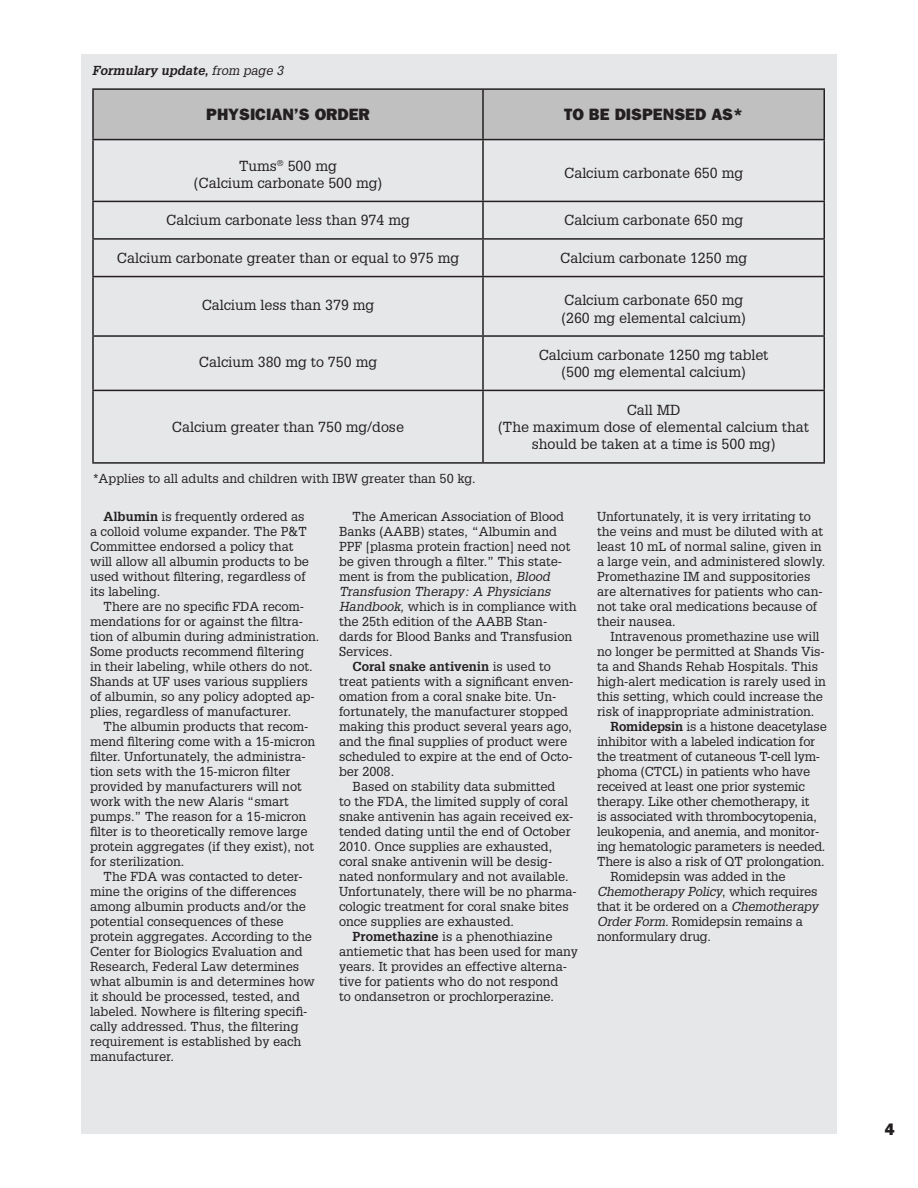
<style>
.page{position:relative;width:918px;height:1188px;background:#fff}
.page>*{position:absolute;margin:0;border:0;box-sizing:border-box;transform-origin:0 0}
.t1{font:16.5px "ITC Franklin Gothic Std Hvy";color:#231f20}
.t2{font:14.25px/17.1px "Glypha";color:#231f20;text-align:center}
.BodyText{font:12.75px/15px "Glypha";color:#231f20}
.BodyText-2{font:italic 700 12.75px "Glypha";color:#231f20}
.s1{font-weight:400}
.s2{font-weight:700}
.s3{font-style:italic}
</style>
<div class="page">
<div style="left:81px;top:54px;width:756px;height:1080px;background:#e6e7e9"></div>
<div style="left:94px;top:90px;width:730px;height:49px;background:#c0c0c0"></div>
<hr style="left:92px;top:90px;width:2px;height:49px;background:#231f20">
<hr style="left:92px;top:88px;width:391px;height:2px;background:#231f20">
<hr style="left:483px;top:88px;width:342px;height:2px;background:#231f20">
<hr style="left:92px;top:140px;width:2px;height:61px;background:#231f20">
<hr style="left:92px;top:202px;width:2px;height:36px;background:#231f20">
<hr style="left:92px;top:240px;width:2px;height:36px;background:#231f20">
<hr style="left:92px;top:277px;width:2px;height:58px;background:#231f20">
<hr style="left:92px;top:337px;width:2px;height:53px;background:#231f20">
<hr style="left:92px;top:139px;width:391px;height:1px;background:#231f20">
<hr style="left:483px;top:139px;width:342px;height:1px;background:#231f20">
<hr style="left:92px;top:201px;width:391px;height:1px;background:#231f20">
<hr style="left:483px;top:201px;width:342px;height:1px;background:#231f20">
<hr style="left:92px;top:238px;width:391px;height:2px;background:#231f20">
<hr style="left:483px;top:238px;width:342px;height:2px;background:#231f20">
<hr style="left:92px;top:276px;width:391px;height:1px;background:#231f20">
<hr style="left:483px;top:276px;width:342px;height:1px;background:#231f20">
<hr style="left:92px;top:335px;width:391px;height:2px;background:#231f20">
<hr style="left:483px;top:335px;width:342px;height:2px;background:#231f20">
<hr style="left:92px;top:390px;width:391px;height:1px;background:#231f20">
<hr style="left:483px;top:390px;width:342px;height:1px;background:#231f20">
<hr style="left:92px;top:462px;width:391px;height:2px;background:#231f20">
<hr style="left:483px;top:462px;width:342px;height:2px;background:#231f20">
<hr style="left:92px;top:391px;width:2px;height:71px;background:#231f20">
<hr style="left:482px;top:90px;width:2px;height:49px;background:#231f20">
<hr style="left:824px;top:90px;width:1px;height:49px;background:#231f20">
<hr style="left:482px;top:140px;width:2px;height:61px;background:#231f20">
<hr style="left:824px;top:140px;width:1px;height:61px;background:#231f20">
<hr style="left:482px;top:202px;width:2px;height:36px;background:#231f20">
<hr style="left:824px;top:202px;width:1px;height:36px;background:#231f20">
<hr style="left:482px;top:240px;width:2px;height:36px;background:#231f20">
<hr style="left:824px;top:240px;width:1px;height:36px;background:#231f20">
<hr style="left:482px;top:277px;width:2px;height:58px;background:#231f20">
<hr style="left:824px;top:277px;width:1px;height:58px;background:#231f20">
<hr style="left:482px;top:337px;width:2px;height:53px;background:#231f20">
<hr style="left:824px;top:337px;width:1px;height:53px;background:#231f20">
<hr style="left:482px;top:391px;width:2px;height:71px;background:#231f20">
<hr style="left:824px;top:391px;width:1px;height:71px;background:#231f20">
<p class="BodyText-2" style="left:92px;top:62px;width:193px">Formulary update, <span class="s1">from page 3</span></p>
<p class="t1" style="left:206px;top:105px;width:165px">PHYSICIAN’S ORDER</p>
<p class="t1" style="left:564px;top:105px;width:180px">TO BE DISPENSED AS*</p>
<p class="t2" style="left:239px;top:157px;width:99px">Tums<sup>®</sup> 500 mg</p>
<p class="t2" style="left:194px;top:174px;width:190px">(Calcium carbonate 500 mg)</p>
<p class="t2" style="left:564px;top:164px;width:180px">Calcium carbonate 650 mg</p>
<p class="t2" style="left:166px;top:211px;width:245px">Calcium carbonate less than 974 mg</p>
<p class="t2" style="left:564px;top:211px;width:180px">Calcium carbonate 650 mg</p>
<p class="t2" style="left:117px;top:249px;width:344px">Calcium carbonate greater than or equal to 975 mg</p>
<p class="t2" style="left:560px;top:249px;width:188px">Calcium carbonate 1250 mg</p>
<p class="t2" style="left:202px;top:296px;width:174px">Calcium less than 379 mg</p>
<p class="t2" style="left:564px;top:291px;width:180px">Calcium carbonate 650 mg</p>
<p class="t2" style="left:561px;top:309px;width:186px">(260 mg elemental calcium)</p>
<p class="t2" style="left:199px;top:353px;width:180px">Calcium 380 mg to 750 mg</p>
<p class="t2" style="left:539px;top:346px;width:231px">Calcium carbonate 1250 mg tablet (500 mg elemental calcium)</p>
<p class="t2" style="left:172px;top:418px;width:234px">Calcium greater than 750 mg/dose</p>
<p class="t2" style="left:627px;top:401px;width:55px">Call MD</p>
<p class="t2" style="left:498px;top:418px;width:312px">(The maximum dose of elemental calcium that should be taken at a time is 500 mg)</p>
<p class="BodyText" style="left:93px;top:471px;width:384px">*Applies to all adults and children with IBW greater than 50 kg.</p>
<p class="BodyText" style="left:90px;top:509px;width:220px;text-indent:14px"><span class="s2">Albumin</span> is frequently ordered as a colloid volume expander. The P&amp;T<br>Committee endorsed a policy that will allow all albumin products to be used without filtering, regardless of its labeling.</p>
<p class="BodyText" style="left:90px;top:599px;width:231px;text-indent:14px">There are no specific FDA recom&shy;mendations for or against the filtra&shy;tion of albumin during administration.<br>Some products recommend filtering<br>in their labeling, while others do not.<br>Shands at UF uses various suppliers of albumin, so any policy adopted ap&shy;plies, regardless of manufacturer.</p>
<p class="BodyText" style="left:90px;top:719px;width:227px;text-indent:14px">The albumin products that recom&shy;mend filtering come with a 15-micron filter. Unfortunately, the administra&shy;tion sets with the 15-micron filter provided by manufacturers will not work with the new Alaris “smart pumps.” The reason for a 15-micron filter is to theoretically remove large protein aggregates (if they exist), not for sterilization.</p>
<p class="BodyText" style="left:90px;top:869px;width:226px;text-indent:14px">The FDA was contacted to deter&shy;mine the origins of the differences among albumin products and/or the potential consequences of these protein aggregates. According to the Center for Biologics Evaluation and Research, Federal Law determines what albumin is and determines how it should be processed, tested, and labeled. Nowhere is filtering specifi&shy;cally addressed. Thus, the filtering requirement is established by each manufacturer.</p>
<p class="BodyText" style="left:339px;top:508px;width:239px;text-indent:14px">The American Association of Blood Banks (AABB) states, “Albumin and PPF [plasma protein fraction] need not be given through a filter.” This state&shy;ment is from the publication, <span class="s3">Blood Transfusion Therapy: A Physicians Handbook,</span> which is in compliance with the 25th edition of the AABB Stan&shy;dards for Blood Banks and Transfusion Services.</p>
<p class="BodyText" style="left:339px;top:658px;width:236px;text-indent:14px"><span class="s2">Coral snake antivenin</span> is used to treat patients with a significant enven&shy;omation from a coral snake bite. Un&shy;fortunately, the manufacturer stopped making this product several years ago, and the final supplies of product were scheduled to expire at the end of Octo&shy;ber 2008.</p>
<p class="BodyText" style="left:339px;top:778px;width:239px;text-indent:14px">Based on stability data submitted<br>to the FDA, the limited supply of coral snake antivenin has again received ex&shy;tended dating until the end of October 2010. Once supplies are exhausted, coral snake antivenin will be desig&shy;nated nonformulary and not available.<br>Unfortunately, there will be no pharma&shy;cologic treatment for coral snake bites once supplies are exhausted.</p>
<p class="BodyText" style="left:339px;top:928px;width:240px;text-indent:14px"><span class="s2">Promethazine</span> is a phenothiazine antiemetic that has been used for many years. It provides an effective alterna&shy;tive for patients who do not respond<br>to ondansetron or prochlorperazine.</p>
<p class="BodyText" style="left:597px;top:508px;width:230px">Unfortunately, it is very irritating to the veins and must be diluted with at least 10 mL of normal saline, given in a large vein, and administered slowly.<br>Promethazine IM and suppositories are alternatives for patients who can&shy;not take oral medications because of their nausea.</p>
<p class="BodyText" style="left:597px;top:628px;width:231px;text-indent:14px">Intravenous promethazine use will no longer be permitted at Shands Vis&shy;ta and Shands Rehab Hospitals. This high-alert medication is rarely used in this setting, which could increase the risk of inappropriate administration.</p>
<p class="BodyText" style="left:597px;top:718px;width:231px;text-indent:14px"><span class="s2">Romidepsin</span> is a histone deacetylase inhibitor with a labeled indication for the treatment of cutaneous T-cell lym&shy;phoma (CTCL) in patients who have received at least one prior systemic therapy. Like other chemotherapy, it<br>is associated with thrombocytopenia, leukopenia, and anemia, and monitor&shy;ing hematologic parameters is needed.<br>There is also a risk of QT prolongation.</p>
<p class="BodyText" style="left:597px;top:868px;width:223px;text-indent:14px">Romidepsin was added in the<br><span class="s3">Chemotherapy Policy</span>, which requires that it be ordered on a <span class="s3">Chemotherapy<br>Order Form.</span> Romidepsin remains a nonformulary drug.</p>
<p class="t1" style="left:885px;top:1119px;width:11px">4</p>
</div>
